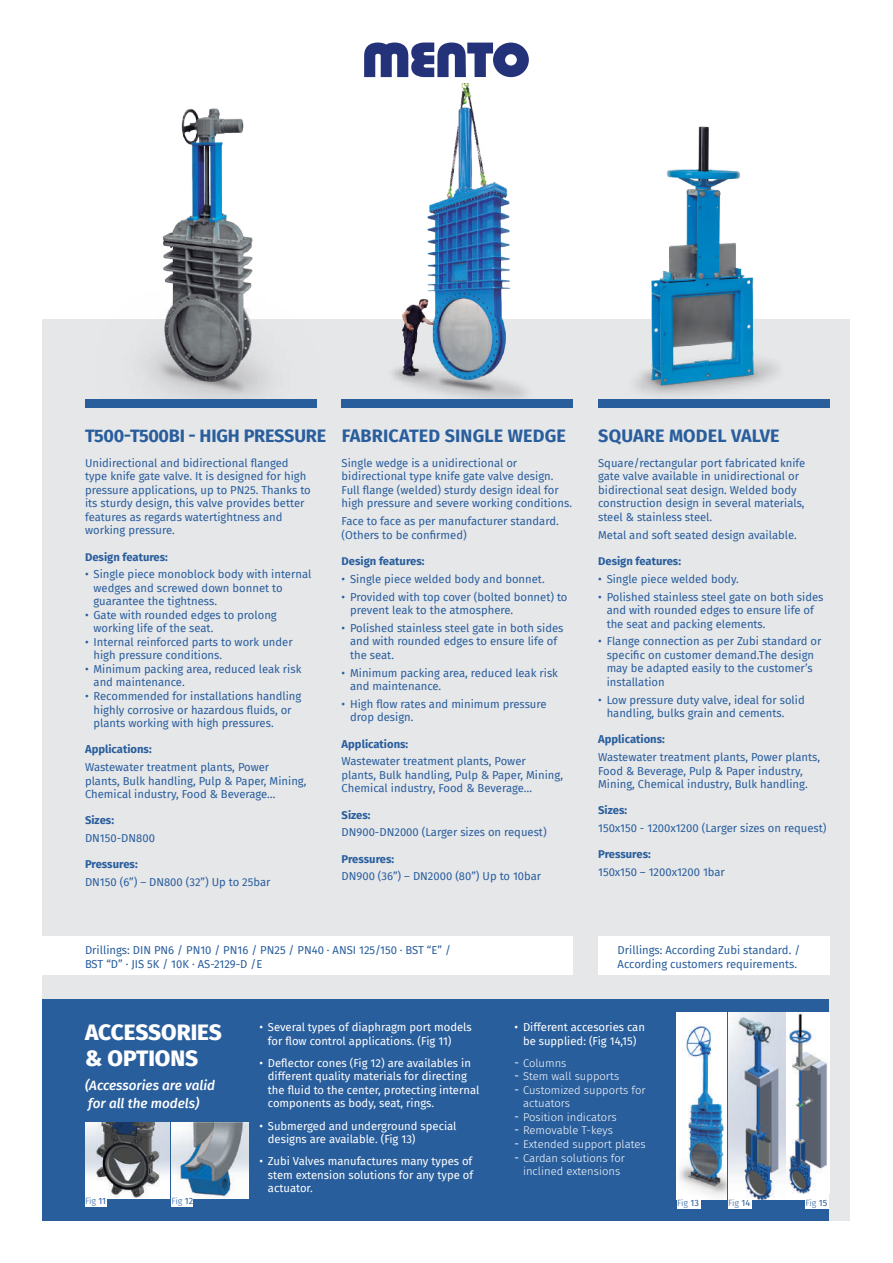
<style>
.page{position:relative;width:893px;height:1263px;background:#fff}
.page>*{position:absolute;margin:0;border:0;box-sizing:border-box;transform-origin:0 0}
.t1{font:800 22.5px/25.5px "Fira Sans";color:#fff}
.t2{font:700 18px "Fira Sans";letter-spacing:-.01em;color:#295e9d}
.t3{font:700 18px "Fira Sans";letter-spacing:.01em;color:#295e9d}
.t4{font:italic 500 13.5px/18px "Fira Sans";color:#fff}
.t5{font:11.25px/13.5px "Fira Sans";color:#295e9d}
.t6{font:11.25px/13.5px "Fira Sans";color:#fff}
.t7{font:300 11.25px "Fira Sans";color:#fff}
.t8{font:700 11.25px "Fira Sans";color:#295e9d}
.t9{font:300 9px "Fira Sans";letter-spacing:-.015em;color:#295e9d}
.s1{font-weight:400}
</style>
<div class="page">
<svg style="left:364px;top:43px;width:165px;height:34px"></svg>
<div style="left:43px;top:319px;width:807px;height:901px;background:#e6e7e9"></div>
<div style="left:43px;top:999px;width:786px;height:221px;background:#295e9d"></div>
<img style="left:89px;top:108px;width:228px;height:297px">
<div style="left:85px;top:400px;width:231px;height:8px;background:#295e9d"></div>
<div style="left:598px;top:400px;width:231px;height:8px;background:#295e9d"></div>
<img style="left:85px;top:1123px;width:163px;height:75px">
<div style="left:85px;top:1196px;width:22px;height:10px;background:#fff"></div>
<div style="left:171px;top:1196px;width:22px;height:10px;background:#fff"></div>
<img style="left:357px;top:83px;width:198px;height:317px">
<img style="left:635px;top:126px;width:143px;height:269px">
<img style="left:677px;top:1012px;width:108px;height:188px">
<div style="left:787px;top:1012px;width:42px;height:188px;background:#fff"></div>
<img style="left:787px;top:1012px;width:40px;height:182px">
<div style="left:677px;top:1198px;width:23px;height:10px;background:#fff"></div>
<div style="left:728px;top:1198px;width:23px;height:10px;background:#fff"></div>
<div style="left:805px;top:1198px;width:24px;height:10px;background:#fff"></div>
<div style="left:342px;top:400px;width:231px;height:8px;background:#295e9d"></div>
<div style="left:43px;top:936px;width:530px;height:39px;background:#fff"></div>
<div style="left:598px;top:936px;width:231px;height:39px;background:#fff"></div>
<h2 class="t2" style="left:85px;top:421px;width:482px">T500-T500BI - HIGH PRESSURE FABRICATED SINGLE WEDGE</h2>
<h2 class="t3" style="left:598px;top:421px;width:183px">SQUARE MODEL VALVE</h2>
<p class="t5" style="left:85px;top:456px;width:227px">Unidirectional and bidirectional flanged type knife gate valve. It is designed for high pressure applications, up to PN25. Thanks to its sturdy design, this valve provides better features as regards watertightness and working pressure.</p>
<p class="t8" style="left:85px;top:547px;width:84px">Design features:</p>
<p class="t5" style="left:94px;top:567px;width:219px;text-indent:-9px">• Single piece monoblock body with internal wedges and screwed down bonnet to guarantee the tightness.</p>
<p class="t5" style="left:94px;top:608px;width:185px;text-indent:-9px">• Gate with rounded edges to prolong working life of the seat.</p>
<p class="t5" style="left:94px;top:635px;width:201px;text-indent:-9px">• Internal reinforced parts to work under high pressure conditions.</p>
<p class="t5" style="left:94px;top:662px;width:209px;text-indent:-9px">• Minimum packing area, reduced leak risk and maintenance.</p>
<p class="t5" style="left:94px;top:689px;width:209px;text-indent:-9px">• Recommended for installations handling highly corrosive or hazardous fluids, or plants working with high pressures.</p>
<p class="t8" style="left:85px;top:740px;width:68px">Applications:</p>
<p class="t5" style="left:85px;top:760px;width:223px">Wastewater treatment plants, Power plants, Bulk handling, Pulp &amp; Paper, Mining,<br>Chemical industry, Food &amp; Beverage…</p>
<p class="t8" style="left:85px;top:811px;width:31px">Sizes:</p>
<p class="t5" style="left:85px;top:831px;width:71px">DN150-DN800</p>
<p class="t8" style="left:85px;top:855px;width:54px">Pressures:</p>
<p class="t5" style="left:85px;top:875px;width:187px">DN150 (6”) – DN800 (32”) Up to 25bar</p>
<p class="t5" style="left:598px;top:456px;width:209px">Square/rectangular port fabricated knife gate valve available in unidirectional or bidirectional seat design. Welded body construction design in several materials, steel &amp; stainless steel.</p>
<p class="t5" style="left:598px;top:528px;width:200px">Metal and soft seated design available.</p>
<p class="t8" style="left:598px;top:552px;width:84px">Design features:</p>
<p class="t5" style="left:598px;top:572px;width:142px">• Single piece welded body.</p>
<p class="t5" style="left:607px;top:589px;width:218px;text-indent:-9px">• Polished stainless steel gate on both sides and with rounded edges to ensure life of the seat and packing elements.</p>
<p class="t5" style="left:607px;top:634px;width:216px;text-indent:-9px">• Flange connection as per Zubi standard or specific on customer demand.The design may be adapted easily to the customer’s installation</p>
<p class="t5" style="left:607px;top:692px;width:200px;text-indent:-9px">• Low pressure duty valve, ideal for solid handling, bulks grain and cements.</p>
<p class="t8" style="left:598px;top:730px;width:68px">Applications:</p>
<p class="t5" style="left:598px;top:750px;width:223px">Wastewater treatment plants, Power plants,<br>Food &amp; Beverage, Pulp &amp; Paper industry,<br>Mining, Chemical industry, Bulk handling.</p>
<p class="t8" style="left:598px;top:801px;width:31px">Sizes:</p>
<p class="t5" style="left:598px;top:821px;width:230px">150x150 - 1200x1200 (Larger sizes on request)</p>
<p class="t8" style="left:598px;top:845px;width:54px">Pressures:</p>
<p class="t5" style="left:598px;top:865px;width:128px">150x150 – 1200x1200 1bar</p>
<p class="t5" style="left:342px;top:456px;width:232px">Single wedge is a unidirectional or bidirectional type knife gate valve design.<br>Full flange (welded) sturdy design ideal for high pressure and severe working conditions.</p>
<p class="t5" style="left:342px;top:514px;width:219px">Face to face as per manufacturer standard. (Others to be confirmed)</p>
<p class="t8" style="left:342px;top:552px;width:84px">Design features:</p>
<p class="t5" style="left:342px;top:572px;width:205px">• Single piece welded body and bonnet.</p>
<p class="t5" style="left:350px;top:589px;width:219px;text-indent:-9px">• Provided with top cover (bolted bonnet) to prevent leak to the atmosphere.</p>
<p class="t5" style="left:350px;top:621px;width:215px;text-indent:-9px">• Polished stainless steel gate in both sides and with rounded edges to ensure life of the seat.</p>
<p class="t5" style="left:350px;top:665px;width:209px;text-indent:-9px">• Minimum packing area, reduced leak risk and maintenance.</p>
<p class="t5" style="left:350px;top:697px;width:198px;text-indent:-9px">• High flow rates and minimum pressure drop design.</p>
<p class="t8" style="left:342px;top:734px;width:68px">Applications:</p>
<p class="t5" style="left:342px;top:754px;width:223px">Wastewater treatment plants, Power plants, Bulk handling, Pulp &amp; Paper, Mining,<br>Chemical industry, Food &amp; Beverage…</p>
<p class="t8" style="left:342px;top:805px;width:31px">Sizes:</p>
<p class="t5" style="left:342px;top:825px;width:207px">DN900-DN2000 (Larger sizes on request)</p>
<p class="t8" style="left:342px;top:849px;width:54px">Pressures:</p>
<p class="t5" style="left:342px;top:869px;width:201px">DN900 (36”) – DN2000 (80”) Up to 10bar</p>
<p class="t5" style="left:85px;top:942px;width:367px;line-height:14.2px">Drillings: DIN PN6 / PN10 / PN16 / PN25 / PN40 · ANSI 125/150 · BST “E” /<br>BST “D” · JIS 5K / 10K · AS-2129-D /E</p>
<p class="t5" style="left:618px;top:942px;width:184px;line-height:14.2px">Drillings: According Zubi standard. /<br>According customers requirements.</p>
<h1 class="t1" style="left:85px;top:1018px;width:138px">ACCESSORIES &amp; OPTIONS</h1>
<p class="t4" style="left:85px;top:1075px;width:131px">(Accessories are valid for all the models)</p>
<p class="t6" style="left:268px;top:1020px;width:205px;text-indent:-9px">• Several types of diaphragm port models for flow control applications. (Fig 11)</p>
<p class="t6" style="left:268px;top:1056px;width:213px;text-indent:-9px">• Deflector cones (Fig 12) are availables in different quality materials for directing the fluid to the center, protecting internal components as body, seat, rings.</p>
<p class="t6" style="left:268px;top:1118px;width:190px;text-indent:-9px">• Submerged and underground special designs are available. (Fig 13)</p>
<p class="t6" style="left:268px;top:1154px;width:207px;text-align:justify;text-indent:-9px">• Zubi Valves manufactures many types of stem extension solutions for any type of actuator.</p>
<p class="t6" style="left:514px;top:1020px;width:132px;text-align:center">• Different accesories can be supplied: (Fig 14,15)</p>
<p class="t7" style="left:514px;top:1055px;width:53px"><span class="s1">࢕</span> Columns</p>
<p class="t7" style="left:514px;top:1068px;width:106px"><span class="s1">࢕</span> Stem wall supports</p>
<p class="t7" style="left:514px;top:1082px;width:133px"><span class="s1">࢕</span> Customized supports for</p>
<p class="t7" style="left:523px;top:1095px;width:49px">actuators</p>
<p class="t7" style="left:514px;top:1109px;width:104px"><span class="s1">࢕</span> Position indicators</p>
<p class="t7" style="left:514px;top:1122px;width:100px"><span class="s1">࢕</span> Removable T-keys</p>
<p class="t7" style="left:514px;top:1136px;width:133px"><span class="s1">࢕</span> Extended support plates</p>
<p class="t7" style="left:514px;top:1149px;width:112px"><span class="s1">࢕</span> Cardan solutions for</p>
<p class="t7" style="left:523px;top:1163px;width:99px">inclined extensions</p>
<p class="t9" style="left:85px;top:1195px;width:23px">Fig <span class="s1">11</span></p>
<p class="t9" style="left:171px;top:1195px;width:23px">Fig <span class="s1">12</span></p>
<p class="t9" style="left:677px;top:1197px;width:23px">Fig <span class="s1">13</span></p>
<p class="t9" style="left:728px;top:1197px;width:24px">Fig <span class="s1">14</span></p>
<p class="t9" style="left:805px;top:1197px;width:23px">Fig <span class="s1">15</span></p>
</div>
